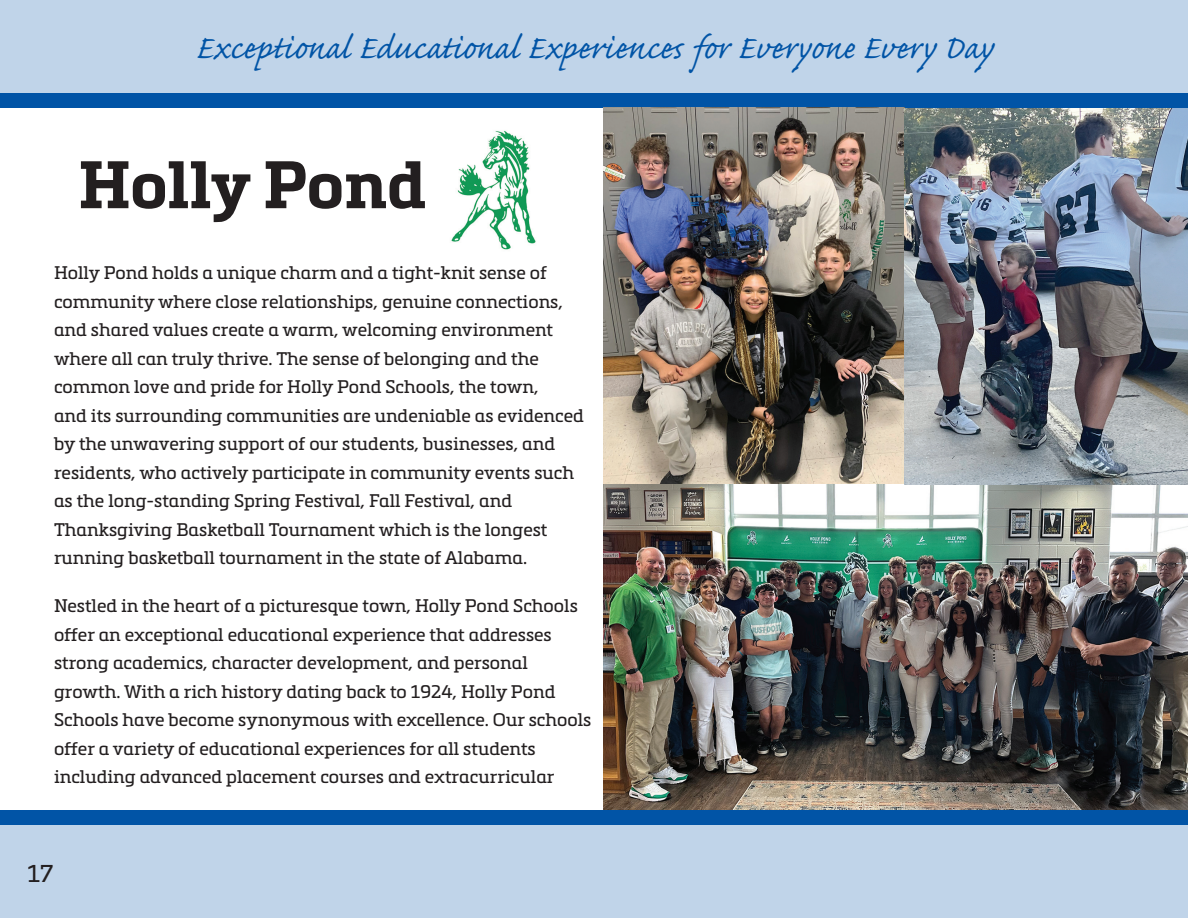
<style>
.page{position:relative;width:1188px;height:918px;background:#fff}
.page>*{position:absolute;margin:0;border:0;box-sizing:border-box;transform-origin:0 0}
.t1{font:700 66px "Metronic Slab Pro";color:#231f20}
.t2{font:42px "Caflisch Script Pro";color:#0154a6}
.t3{font:24px "Metronic Slab Pro";color:#231f20}
.t4{font:18px/28.5px "Metronic Slab Pro";color:#231f20}
</style>
<div class="page">
<div style="left:0;top:93px;width:1188px;height:15px;background:#0154a6"></div>
<div style="left:0;top:810px;width:1188px;height:15px;background:#0154a6"></div>
<div style="left:0;top:0;width:1188px;height:94px;background:#c0d4e9"></div>
<hr style="left:1187px;top:0;width:1px;height:94px;background:#0154a6">
<div style="left:0;top:825px;width:1188px;height:93px;background:#c0d4e9"></div>
<img style="left:603px;top:108px;width:585px;height:702px">
<img style="left:451px;top:130px;width:85px;height:120px">
<p class="t2" style="left:195px;top:26px;width:799px">Exceptional Educational Experiences for Everyone Every Day</p>
<p class="t1" style="left:78px;top:143px;width:349px">Holly Pond</p>
<p class="t4" style="left:54px;top:258px;width:511px">Holly Pond holds a unique charm and a tight-knit sense of community where close relationships, genuine connections, and shared values create a warm, welcoming environment where all can truly thrive. The sense of belonging and the</p>
<p class="t4" style="left:54px;top:372px;width:486px">common love and pride for Holly Pond Schools, the town,</p>
<p class="t4" style="left:54px;top:400px;width:531px">and its surrounding communities are undeniable as evidenced by the unwavering support of our students, businesses, and residents, who actively participate in community events such as the long-standing Spring Festival, Fall Festival, and</p>
<p class="t4" style="left:54px;top:514px;width:495px">Thanksgiving Basketball Tournament which is the longest</p>
<p class="t4" style="left:54px;top:543px;width:475px">running basketball tournament in the state of Alabama.</p>
<p class="t4" style="left:54px;top:591px;width:525px">Nestled in the heart of a picturesque town, Holly Pond Schools offer an exceptional educational experience that addresses</p>
<p class="t4" style="left:54px;top:648px;width:539px">strong academics, character development, and personal growth. With a rich history dating back to 1924, Holly Pond Schools have become synonymous with excellence. Our schools offer a variety of educational experiences for all students</p>
<p class="t4" style="left:54px;top:762px;width:502px">including advanced placement courses and extracurricular</p>
<p class="t3" style="left:27px;top:856px;width:27px">17</p>
</div>
